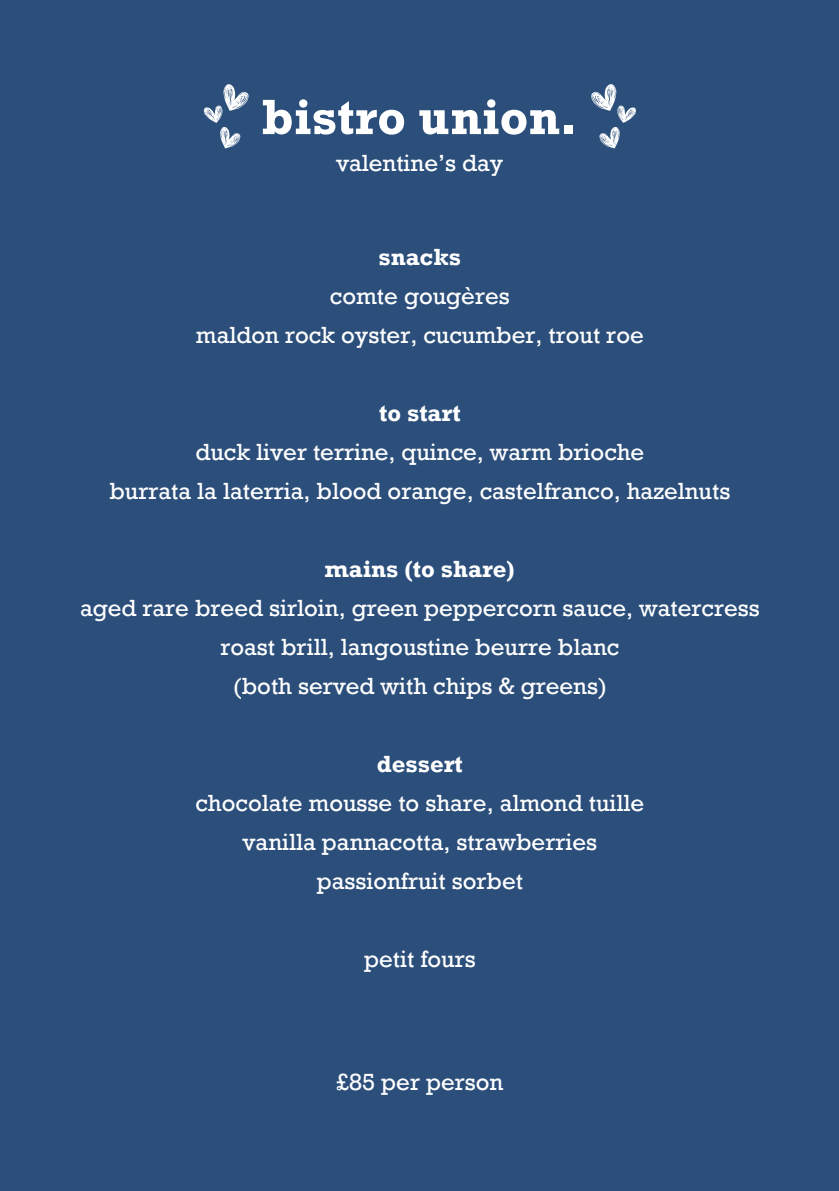
<style>
.page{position:relative;width:839px;height:1191px;background:#fff}
.page>*{position:absolute;margin:0;border:0;box-sizing:border-box;transform-origin:0 0}
.t1{font:700 50.4px "Rockwell Std";color:#fff}
.t2{font:24px "Rockwell Std";color:#fff}
.t3{font:700 24px "Rockwell Std";color:#fff}
</style>
<div class="page">
<div style="left:0;top:0;width:838px;height:1191px;background:#2b4e7a"></div>
<svg style="left:591px;top:84px;width:45px;height:64px"></svg>
<svg style="left:204px;top:84px;width:44px;height:64px"></svg>
<p class="t1" style="left:262px;top:100px;width:317px">bistro union.</p>
<p class="t2" style="left:336px;top:155px;width:169px">valentine’s day</p>
<p class="t3" style="left:378px;top:249px;width:84px">snacks</p>
<h1 class="t2" style="left:330px;top:288px;width:181px">comte gougères</h1>
<p class="t2" style="left:196px;top:327px;width:449px">maldon rock oyster, cucumber, trout roe</p>
<p class="t3" style="left:379px;top:405px;width:83px">to start</p>
<p class="t2" style="left:195px;top:444px;width:450px">duck liver terrine, quince, warm brioche</p>
<p class="t2" style="left:109px;top:483px;width:622px">burrata la laterria, blood orange, castelfranco, hazelnuts</p>
<p class="t3" style="left:325px;top:561px;width:191px">mains (to share)</p>
<p class="t2" style="left:80px;top:600px;width:681px">aged rare breed sirloin, green peppercorn sauce, watercress</p>
<p class="t2" style="left:220px;top:639px;width:400px">roast brill, langoustine beurre blanc</p>
<p class="t2" style="left:233px;top:678px;width:376px">(both served with chips &amp; greens)</p>
<p class="t3" style="left:377px;top:756px;width:87px">dessert</p>
<p class="t2" style="left:195px;top:795px;width:450px">chocolate mousse to share, almond tuille</p>
<p class="t2" style="left:242px;top:834px;width:356px">vanilla pannacotta, strawberries</p>
<p class="t2" style="left:317px;top:873px;width:208px">passionfruit sorbet</p>
<p class="t2" style="left:364px;top:951px;width:113px">petit fours</p>
<p class="t2" style="left:336px;top:1074px;width:169px">£85 per person</p>
</div>
